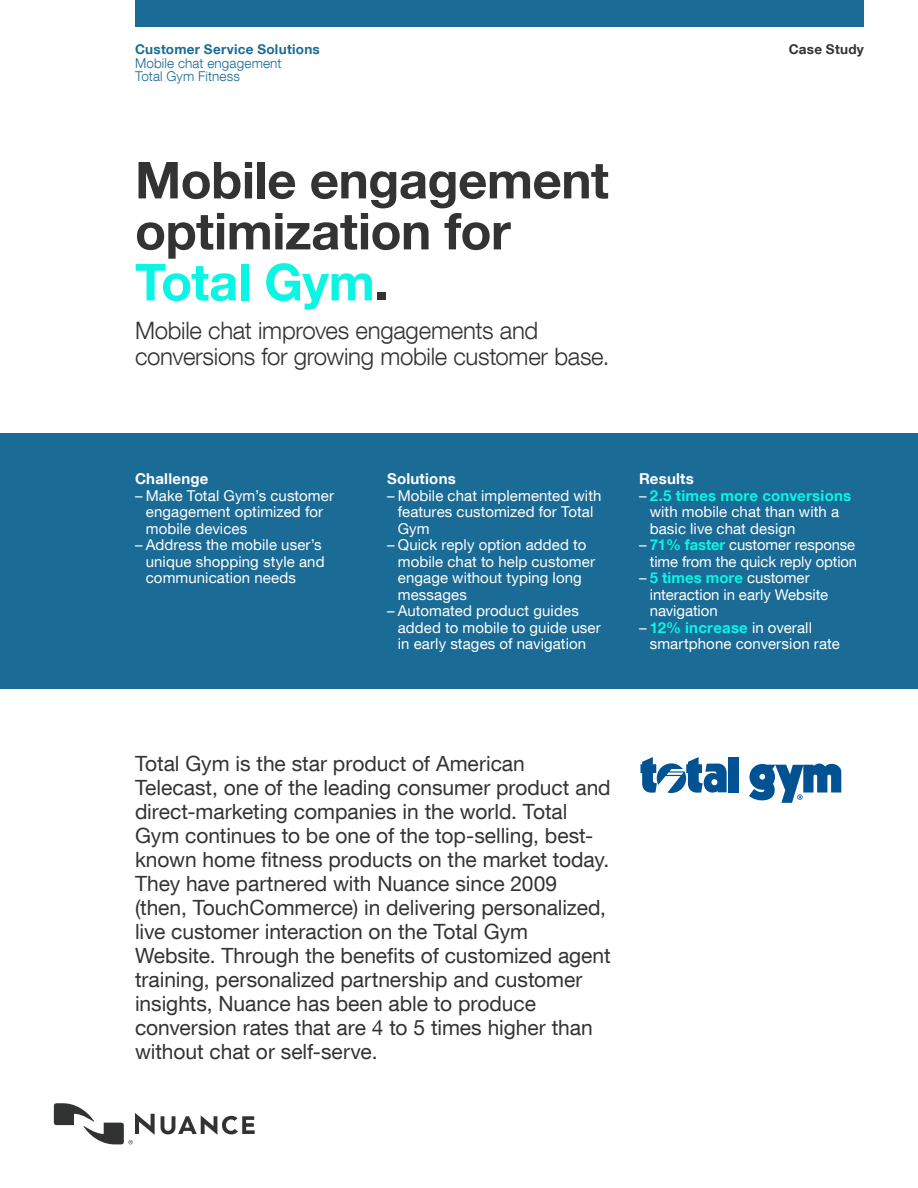
<style>
.page{position:relative;width:918px;height:1188px;background:#fff}
.page>*{position:absolute;margin:0;border:0;box-sizing:border-box;transform-origin:0 0}
.Headline_34_34{font:700 51px/51px "Helvetica Neue LT Com";letter-spacing:-.01em;color:#333}
.Subhead_16_17{font:300 24px/25.5px "Helvetica Neue LT Com";letter-spacing:-.01em;color:#333}
.Intro_Text_LAST_Lg_s{font:21px/24px "Helvetica Neue LT Com";color:#333}
.t1{font:15px/16.5px "Helvetica Neue LT Com";letter-spacing:.005em;color:#fff}
.Front_Box__Head_10_1{font:700 15px "Helvetica Neue LT Com";letter-spacing:.015em;color:#fff}
.Product_Offering_Nam{font:300 13.5px "Helvetica Neue LT Com";letter-spacing:.01em;color:#1a6b96}
.Business_Unit_Name_9{font:700 13.5px "Helvetica Neue LT Com";letter-spacing:.02em;color:#1a6b96}
.Document_Name_9_9{font:700 13.5px "Helvetica Neue LT Com";letter-spacing:.02em;color:#333}
.s1{color:#0af5e3}
.s2{font-weight:700;color:#0af5e3}
</style>
<div class="page">
<div style="left:135px;top:0;width:729px;height:27px;background:#1a6b96"></div>
<svg style="left:161px;top:1115px;width:94px;height:20px"></svg>
<svg style="left:54px;top:1103px;width:101px;height:41px"></svg>
<div style="left:728px;top:757px;width:11px;height:35px;background:#005293"></div>
<svg style="left:640px;top:757px;width:87px;height:36px"></svg>
<svg style="left:749px;top:763px;width:92px;height:40px"></svg>
<div style="left:0;top:433px;width:918px;height:256px;background:#1a6b96"></div>
<p class="Business_Unit_Name_9" style="left:135px;top:41px;width:186px">Customer Service Solutions</p>
<p class="Document_Name_9_9" style="left:789px;top:41px;width:77px">Case Study</p>
<p class="Product_Offering_Nam" style="left:135px;top:55px;width:148px">Mobile chat engagement</p>
<p class="Product_Offering_Nam" style="left:135px;top:68px;width:107px">Total Gym Fitness</p>
<p class="Headline_34_34" style="left:135px;top:153px;width:475px">Mobile engagement optimization for<br><span class="s1">Total Gym</span>.</p>
<p class="Subhead_16_17" style="left:135px;top:318px;width:476px">Mobile chat improves engagements and conversions for growing mobile customer base.</p>
<p class="Front_Box__Head_10_1" style="left:135px;top:469px;width:75px">Challenge</p>
<p class="t1" style="left:146px;top:487px;width:190px;text-indent:-11px">– Make Total Gym’s customer engagement optimized for mobile devices</p>
<p class="t1" style="left:146px;top:536px;width:180px;text-indent:-11px">– Address the mobile user’s unique shopping style and communication needs</p>
<p class="Front_Box__Head_10_1" style="left:387px;top:469px;width:70px">Solutions</p>
<p class="t1" style="left:398px;top:487px;width:205px;text-indent:-11px">– Mobile chat implemented with features customized for Total<br>Gym</p>
<p class="t1" style="left:398px;top:536px;width:199px;text-indent:-11px">– Quick reply option added to mobile chat to help customer engage without typing long messages</p>
<p class="t1" style="left:398px;top:602px;width:204px;text-indent:-11px">– Automated product guides added to mobile to guide user in early stages of navigation</p>
<p class="Front_Box__Head_10_1" style="left:639px;top:469px;width:56px">Results</p>
<p class="t1" style="left:650px;top:487px;width:203px;text-indent:-11px">– <span class="s2">2.5 times more conversions </span>with mobile chat than with a basic live chat design</p>
<p class="t1" style="left:639px;top:536px;width:220px;text-align:right">– <span class="s2">71% faster</span> customer response time from the quick reply option</p>
<p class="t1" style="left:650px;top:569px;width:180px;text-indent:-11px">– <span class="s2">5 times more</span> customer interaction in early Website navigation</p>
<p class="t1" style="left:650px;top:619px;width:191px;text-indent:-11px">– <span class="s2">12% increase</span> in overall smartphone conversion rate</p>
<p class="Intro_Text_LAST_Lg_s" style="left:135px;top:751px;width:477px">Total Gym is the star product of American Telecast, one of the leading consumer product and direct-marketing companies in the world. Total Gym continues to be one of the top-selling, best&shy;known home fitness products on the market today.<br>They have partnered with Nuance since 2009 (then, TouchCommerce) in delivering personalized, live customer interaction on the Total Gym Website. Through the benefits of customized agent training, personalized partnership and customer insights, Nuance has been able to produce conversion rates that are 4 to 5 times higher than without chat or self-serve.</p>
</div>
